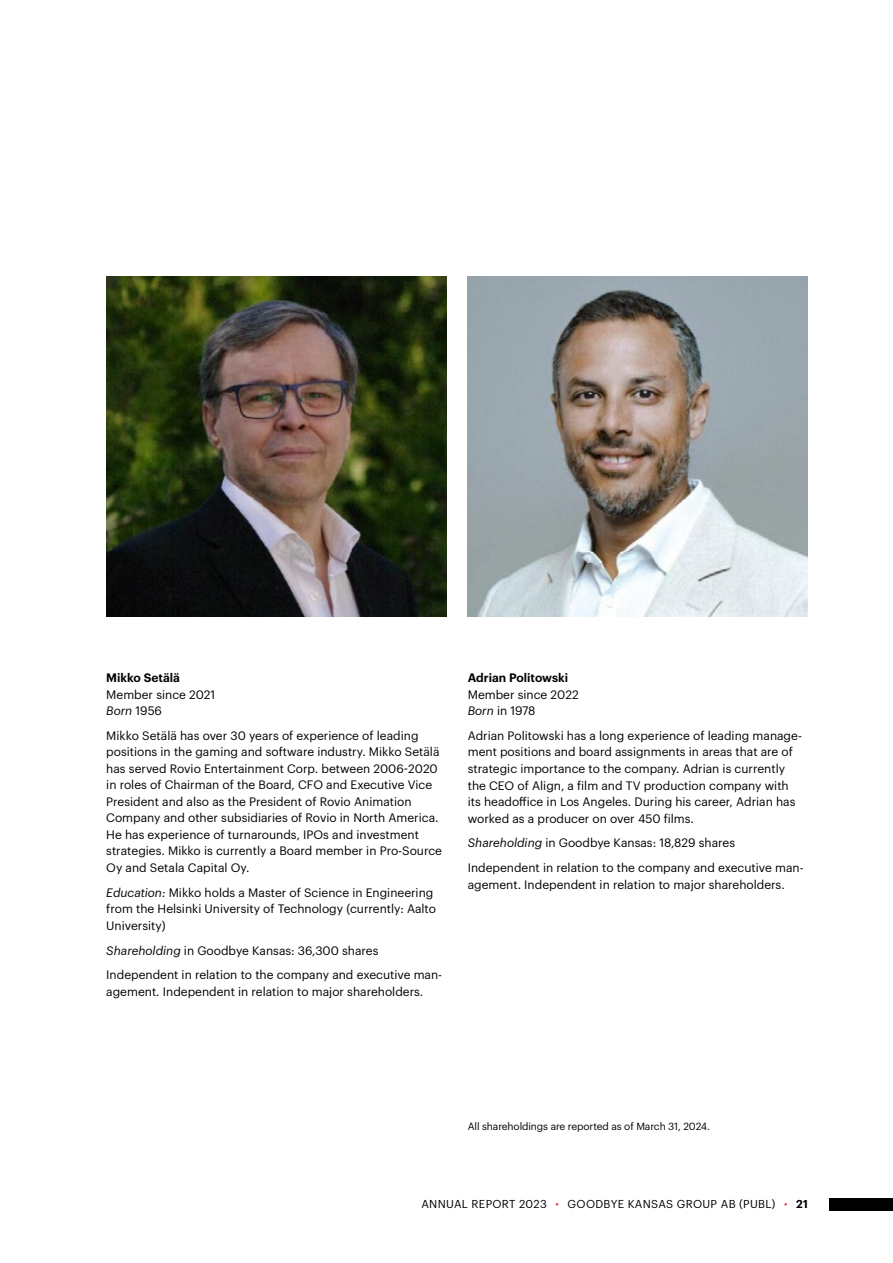
<style>
.page{position:relative;width:893px;height:1263px;background:#fff}
.page>*{position:absolute;margin:0;border:0;box-sizing:border-box;transform-origin:0 0}
.t1{font:12px/16.5px "Graphik";color:#000}
.t2{font:600 12px "Graphik";color:#000}
.t3{font:11.25px "Graphik";letter-spacing:.03em;color:#000}
.t4{font:10.2px "Graphik";letter-spacing:-.01em;color:#000}
.s1{font-style:italic}
.s2{font-weight:700;color:#e8202e}
.s3{font-weight:600}
</style>
<div class="page">
<div style="left:829px;top:1198px;width:64px;height:13px;background:#000"></div>
<img style="left:106px;top:276px;width:340px;height:341px">
<img style="left:468px;top:276px;width:340px;height:341px">
<p class="t2" style="left:106px;top:669px;width:75px">Mikko Setälä</p>
<p class="t1" style="left:106px;top:685px;width:111px">Member since 2021<br><span class="s1">Born</span> 1956</p>
<p class="t1" style="left:106px;top:726px;width:337px">Mikko Setälä has over 30 years of experience of leading positions in the gaming and software industry. Mikko Setälä has served Rovio Entertainment Corp. between 2006-2020 in roles of Chairman of the Board, CFO and Executive Vice President and also as the President of Rovio Animation Company and other subsidiaries of Rovio in North America.<br>He has experience of turnarounds, IPOs and investment strategies. Mikko is currently a Board member in Pro-Source Oy and Setala Capital Oy.</p>
<p class="t1" style="left:106px;top:883px;width:331px"><span class="s1">Education:</span> Mikko holds a Master of Science in Engineering from the Helsinki University of Technology (currently: Aalto<br>University)</p>
<p class="t1" style="left:106px;top:937px;width:337px;line-height:24.8px"><span class="s1">Shareholding</span> in Goodbye Kansas: 36,300 shares<br>Independent in relation to the company and executive man-</p>
<p class="t1" style="left:106px;top:982px;width:318px">agement. Independent in relation to major shareholders.</p>
<p class="t2" style="left:468px;top:669px;width:102px">Adrian Politowski</p>
<p class="t1" style="left:468px;top:685px;width:112px">Member since 2022<br><span class="s1">Born</span> in 1978</p>
<p class="t1" style="left:468px;top:726px;width:336px">Adrian Politowski has a long experience of leading manage&shy;ment positions and board assignments in areas that are of strategic importance to the company. Adrian is currently the CEO of Align, a film and TV production company with its headoffice in Los Angeles. During his career, Adrian has worked as a producer on over 450 films.</p>
<p class="t1" style="left:468px;top:829px;width:337px;line-height:24.8px"><span class="s1">Shareholding</span> in Goodbye Kansas: 18,829 shares<br>Independent in relation to the company and executive man-</p>
<p class="t1" style="left:468px;top:875px;width:318px">agement. Independent in relation to major shareholders.</p>
<p class="t4" style="left:468px;top:1119px;width:244px">All shareholdings are reported as of March 31, 2024.</p>
<p class="t3" style="left:421px;top:1196px;width:388px">ANNUAL REPORT 2023 <span class="s2">·</span> GOODBYE KANSAS GROUP AB (PUBL) <span class="s2">·</span> <span class="s3">21</span></p>
</div>
